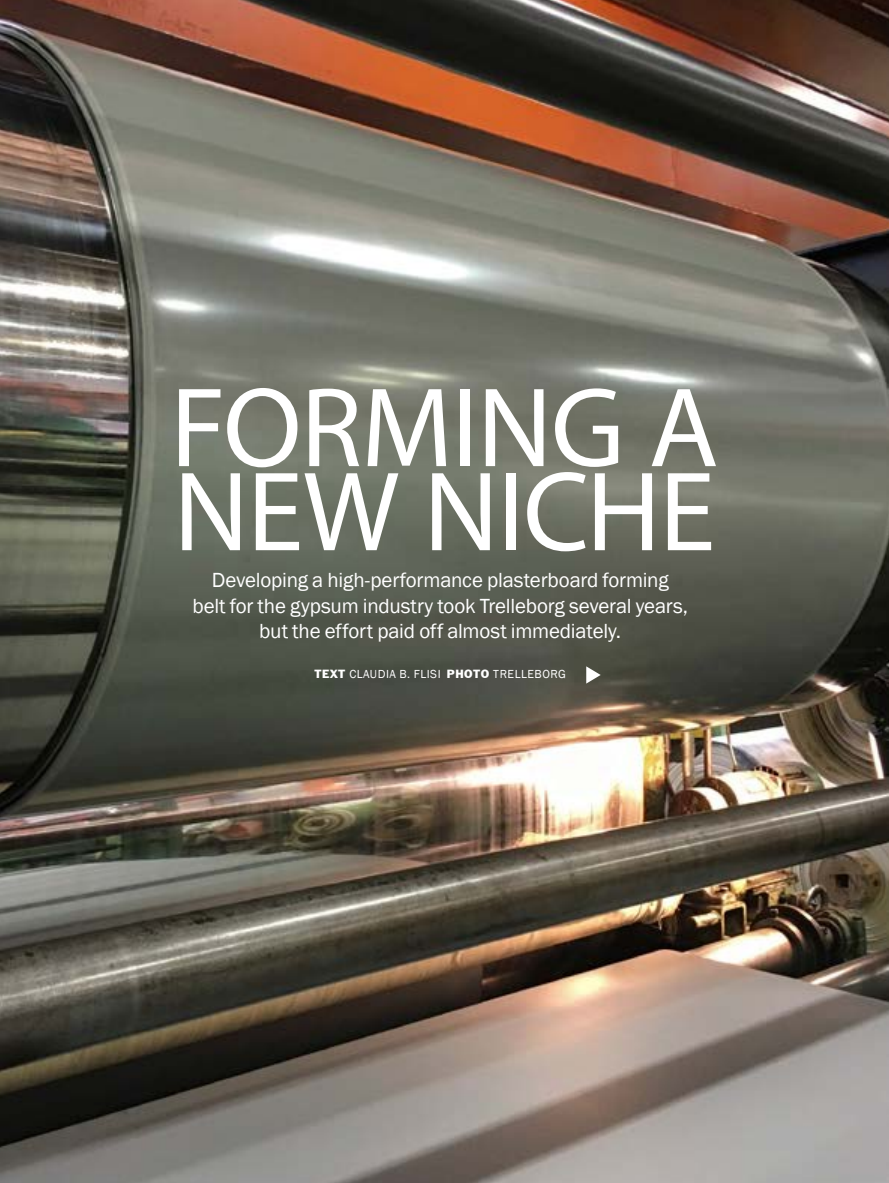
<style>
.page{position:relative;width:889px;height:1183px;background:#fff}
.page>*{position:absolute;margin:0;border:0;box-sizing:border-box;transform-origin:0 0}
.t1{font:114px/84px "Myriad Pro";letter-spacing:-.01em;color:#fff}
.t2{font:21px/25.2px "Franklin Gothic";letter-spacing:-.01em;color:#fff;text-align:center}
.t3{font:12px "Franklin Gothic";letter-spacing:.045em;color:#fff}
.s1{font-family:"Franklin Gothic BT";font-size:10.8px}
</style>
<div class="page">
<img style="left:0;top:0;width:889px;height:1182px">
<svg style="left:586px;top:666px;width:14px;height:17px"></svg>
<h1 class="t1" style="left:170px;top:384px;width:549px">FORMING A<br>NEW NICHE</h1>
<p class="t2" style="left:192px;top:568px;width:497px">Developing a high-performance plasterboard forming<br>belt for the gypsum industry took Trelleborg several years, but the effort paid off almost immediately.</p>
<p class="t3" style="left:314px;top:666px;width:253px"><span class="s1">TEXT</span> CLAUDIA B. FLISI <span class="s1">PHOTO</span> TRELLEBORG</p>
</div>
